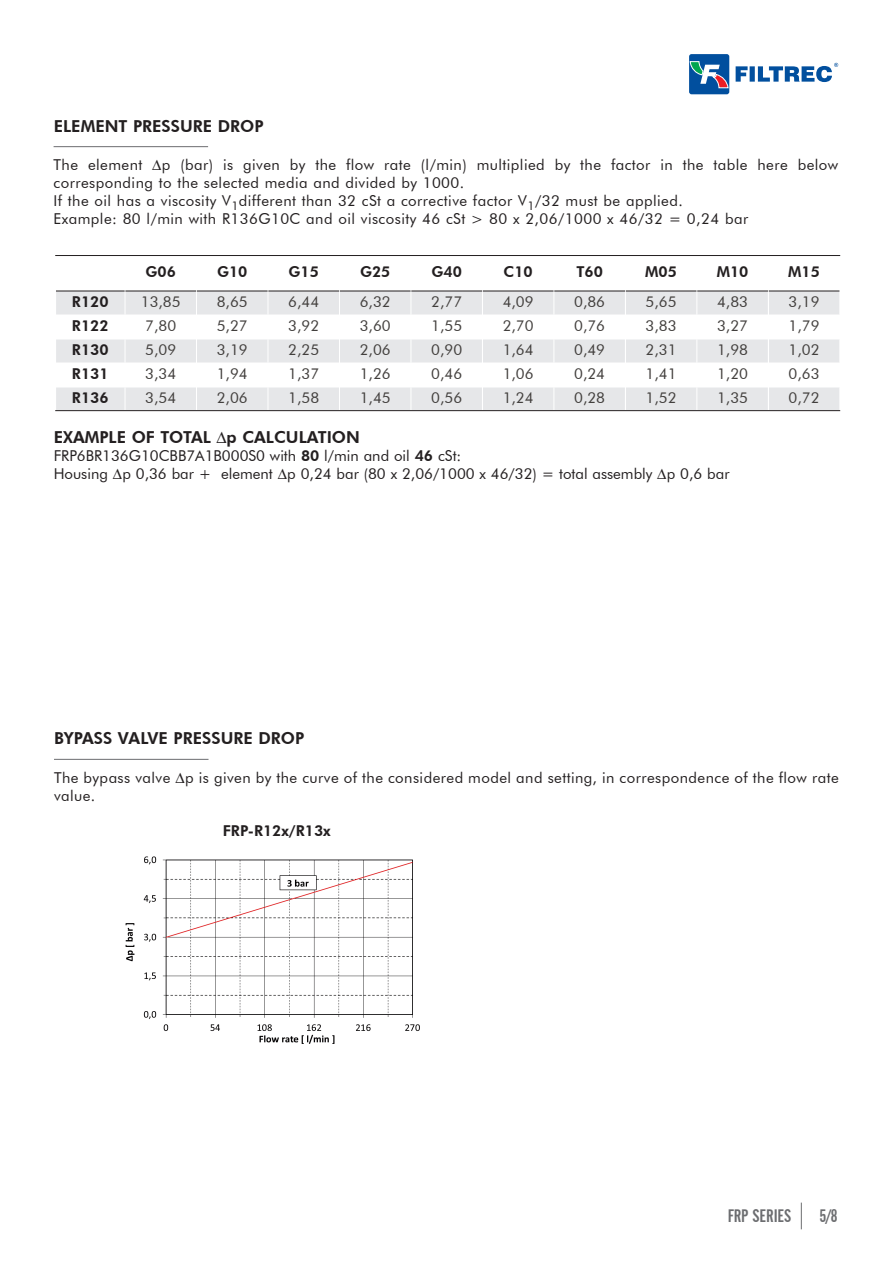
<style>
.page{position:relative;width:893px;height:1263px;background:#fff}
.page>*{position:absolute;margin:0;border:0;box-sizing:border-box;transform-origin:0 0}
.t1{font:18px "Alternate Gothic No 2 BT";color:#6c6d70}
.t2{font:800 16.5px "Futura BT";color:#231f20}
.t3{font:15px/18px "Futura BT";letter-spacing:.03em;color:#231f20}
.t4{font:15px "Futura BT";color:#423f3d}
.t5{font:15px/18px "Futura BT";color:#231f20}
.t6{font:800 15px "Futura BT";color:#231f20}
.s1{font-weight:800}
</style>
<div class="page">
<svg style="left:801px;top:1202px;width:1px;height:27px"></svg>
<hr style="left:54px;top:146px;width:154px;height:1px;background:#6c6d70">
<div style="left:56px;top:291px;width:69px;height:24px;background:#e6e7e9"></div>
<div style="left:125px;top:291px;width:71px;height:24px;background:#e6e7e9"></div>
<div style="left:197px;top:291px;width:71px;height:24px;background:#e6e7e9"></div>
<div style="left:268px;top:291px;width:71px;height:24px;background:#e6e7e9"></div>
<div style="left:340px;top:291px;width:71px;height:24px;background:#e6e7e9"></div>
<div style="left:411px;top:291px;width:71px;height:24px;background:#e6e7e9"></div>
<div style="left:483px;top:291px;width:70px;height:24px;background:#e6e7e9"></div>
<div style="left:554px;top:291px;width:71px;height:24px;background:#e6e7e9"></div>
<div style="left:626px;top:291px;width:70px;height:24px;background:#e6e7e9"></div>
<div style="left:697px;top:291px;width:71px;height:24px;background:#e6e7e9"></div>
<div style="left:769px;top:291px;width:70px;height:24px;background:#e6e7e9"></div>
<div style="left:56px;top:339px;width:69px;height:24px;background:#e6e7e9"></div>
<div style="left:125px;top:339px;width:71px;height:24px;background:#e6e7e9"></div>
<div style="left:197px;top:339px;width:71px;height:24px;background:#e6e7e9"></div>
<div style="left:268px;top:339px;width:71px;height:24px;background:#e6e7e9"></div>
<div style="left:340px;top:339px;width:71px;height:24px;background:#e6e7e9"></div>
<div style="left:411px;top:339px;width:71px;height:24px;background:#e6e7e9"></div>
<div style="left:483px;top:339px;width:70px;height:24px;background:#e6e7e9"></div>
<div style="left:554px;top:339px;width:71px;height:24px;background:#e6e7e9"></div>
<div style="left:626px;top:339px;width:70px;height:24px;background:#e6e7e9"></div>
<div style="left:697px;top:339px;width:71px;height:24px;background:#e6e7e9"></div>
<div style="left:769px;top:339px;width:70px;height:24px;background:#e6e7e9"></div>
<div style="left:56px;top:387px;width:69px;height:23px;background:#e6e7e9"></div>
<div style="left:125px;top:387px;width:71px;height:23px;background:#e6e7e9"></div>
<div style="left:197px;top:387px;width:71px;height:23px;background:#e6e7e9"></div>
<div style="left:268px;top:387px;width:71px;height:23px;background:#e6e7e9"></div>
<div style="left:340px;top:387px;width:71px;height:23px;background:#e6e7e9"></div>
<div style="left:411px;top:387px;width:71px;height:23px;background:#e6e7e9"></div>
<div style="left:483px;top:387px;width:70px;height:23px;background:#e6e7e9"></div>
<div style="left:554px;top:387px;width:71px;height:23px;background:#e6e7e9"></div>
<div style="left:626px;top:387px;width:70px;height:23px;background:#e6e7e9"></div>
<div style="left:697px;top:387px;width:71px;height:23px;background:#e6e7e9"></div>
<div style="left:769px;top:387px;width:70px;height:23px;background:#e6e7e9"></div>
<hr style="left:125px;top:256px;width:1px;height:154px;background:#fff">
<hr style="left:268px;top:256px;width:1px;height:154px;background:#fff">
<hr style="left:411px;top:256px;width:1px;height:154px;background:#fff">
<hr style="left:55px;top:255px;width:785px;height:1px;background:#231f20">
<hr style="left:56px;top:291px;width:69px;height:1px;background:#231f20">
<hr style="left:125px;top:291px;width:71px;height:1px;background:#231f20">
<hr style="left:197px;top:291px;width:71px;height:1px;background:#231f20">
<hr style="left:268px;top:291px;width:71px;height:1px;background:#231f20">
<hr style="left:340px;top:291px;width:71px;height:1px;background:#231f20">
<hr style="left:411px;top:291px;width:71px;height:1px;background:#231f20">
<hr style="left:483px;top:291px;width:70px;height:1px;background:#231f20">
<hr style="left:554px;top:291px;width:71px;height:1px;background:#231f20">
<hr style="left:626px;top:291px;width:70px;height:1px;background:#231f20">
<hr style="left:697px;top:291px;width:71px;height:1px;background:#231f20">
<hr style="left:769px;top:291px;width:70px;height:1px;background:#231f20">
<hr style="left:56px;top:339px;width:69px;height:1px;background:#fff">
<hr style="left:125px;top:339px;width:71px;height:1px;background:#fff">
<hr style="left:197px;top:339px;width:71px;height:1px;background:#fff">
<hr style="left:268px;top:339px;width:71px;height:1px;background:#fff">
<hr style="left:340px;top:339px;width:71px;height:1px;background:#fff">
<hr style="left:411px;top:339px;width:71px;height:1px;background:#fff">
<hr style="left:483px;top:339px;width:70px;height:1px;background:#fff">
<hr style="left:554px;top:339px;width:71px;height:1px;background:#fff">
<hr style="left:626px;top:339px;width:70px;height:1px;background:#fff">
<hr style="left:697px;top:339px;width:71px;height:1px;background:#fff">
<hr style="left:769px;top:339px;width:70px;height:1px;background:#fff">
<hr style="left:56px;top:387px;width:69px;height:1px;background:#fff">
<hr style="left:125px;top:387px;width:71px;height:1px;background:#fff">
<hr style="left:197px;top:387px;width:71px;height:1px;background:#fff">
<hr style="left:268px;top:387px;width:71px;height:1px;background:#fff">
<hr style="left:340px;top:387px;width:71px;height:1px;background:#fff">
<hr style="left:411px;top:387px;width:71px;height:1px;background:#fff">
<hr style="left:483px;top:387px;width:70px;height:1px;background:#fff">
<hr style="left:554px;top:387px;width:71px;height:1px;background:#fff">
<hr style="left:626px;top:387px;width:70px;height:1px;background:#fff">
<hr style="left:697px;top:387px;width:71px;height:1px;background:#fff">
<hr style="left:769px;top:387px;width:70px;height:1px;background:#fff">
<hr style="left:55px;top:410px;width:785px;height:1px;background:#231f20">
<hr style="left:54px;top:759px;width:154px;height:1px;background:#6c6d70">
<img style="left:125px;top:856px;width:295px;height:188px">
<svg style="left:689px;top:54px;width:40px;height:40px;background:#386ea4"></svg>
<svg style="left:736px;top:63px;width:102px;height:19px"></svg>
<p class="t2" style="left:54px;top:116px;width:211px">ELEMENT PRESSURE DROP</p>
<p class="t3" style="left:54px;top:156px;width:786px">The element ∆p (bar) is given by the flow rate (l/min) multiplied by the factor in the table here below corresponding to the selected media and divided by 1000.<br>If the oil has a viscosity V<sub>1</sub>different than 32 cSt a corrective factor V<sub>1</sub>/32 must be applied.<br>Example: 80 l/min with R136G10C and oil viscosity 46 cSt &gt; 80 x 2,06/1000 x 46/32 = 0,24 bar</p>
<p class="t6" style="left:146px;top:263px;width:32px">G06</p>
<p class="t6" style="left:217px;top:263px;width:32px">G10</p>
<p class="t6" style="left:288px;top:263px;width:32px">G15</p>
<p class="t6" style="left:360px;top:263px;width:32px">G25</p>
<p class="t6" style="left:431px;top:263px;width:32px">G40</p>
<p class="t6" style="left:504px;top:263px;width:31px">C10</p>
<p class="t6" style="left:576px;top:263px;width:28px">T60</p>
<p class="t6" style="left:645px;top:263px;width:33px">M05</p>
<p class="t6" style="left:717px;top:263px;width:33px">M10</p>
<p class="t6" style="left:788px;top:263px;width:33px">M15</p>
<p class="t6" style="left:72px;top:292px;width:38px">R120</p>
<p class="t4" style="left:141px;top:292px;width:41px">13,85</p>
<p class="t4" style="left:217px;top:292px;width:32px">8,65</p>
<p class="t4" style="left:288px;top:292px;width:32px">6,44</p>
<p class="t4" style="left:360px;top:292px;width:32px">6,32</p>
<p class="t4" style="left:431px;top:292px;width:32px">2,77</p>
<p class="t4" style="left:503px;top:292px;width:32px">4,09</p>
<p class="t4" style="left:574px;top:292px;width:32px">0,86</p>
<p class="t4" style="left:646px;top:292px;width:32px">5,65</p>
<p class="t4" style="left:717px;top:292px;width:32px">4,83</p>
<p class="t4" style="left:789px;top:292px;width:32px">3,19</p>
<p class="t6" style="left:72px;top:316px;width:38px">R122</p>
<p class="t4" style="left:145px;top:316px;width:32px">7,80</p>
<p class="t4" style="left:217px;top:316px;width:32px">5,27</p>
<p class="t4" style="left:288px;top:316px;width:32px">3,92</p>
<p class="t4" style="left:360px;top:316px;width:32px">3,60</p>
<p class="t4" style="left:431px;top:316px;width:32px">1,55</p>
<p class="t4" style="left:503px;top:316px;width:32px">2,70</p>
<p class="t4" style="left:574px;top:316px;width:32px">0,76</p>
<p class="t4" style="left:646px;top:316px;width:32px">3,83</p>
<p class="t4" style="left:717px;top:316px;width:32px">3,27</p>
<p class="t4" style="left:789px;top:316px;width:32px">1,79</p>
<p class="t6" style="left:72px;top:340px;width:38px">R130</p>
<p class="t4" style="left:145px;top:340px;width:32px">5,09</p>
<p class="t4" style="left:217px;top:340px;width:32px">3,19</p>
<p class="t4" style="left:288px;top:340px;width:32px">2,25</p>
<p class="t4" style="left:360px;top:340px;width:32px">2,06</p>
<p class="t4" style="left:431px;top:340px;width:32px">0,90</p>
<p class="t4" style="left:503px;top:340px;width:32px">1,64</p>
<p class="t4" style="left:574px;top:340px;width:32px">0,49</p>
<p class="t4" style="left:646px;top:340px;width:32px">2,31</p>
<p class="t4" style="left:717px;top:340px;width:32px">1,98</p>
<p class="t4" style="left:789px;top:340px;width:32px">1,02</p>
<p class="t6" style="left:72px;top:364px;width:38px">R131</p>
<p class="t4" style="left:145px;top:364px;width:32px">3,34</p>
<p class="t4" style="left:217px;top:364px;width:32px">1,94</p>
<p class="t4" style="left:288px;top:364px;width:32px">1,37</p>
<p class="t4" style="left:360px;top:364px;width:32px">1,26</p>
<p class="t4" style="left:431px;top:364px;width:32px">0,46</p>
<p class="t4" style="left:503px;top:364px;width:32px">1,06</p>
<p class="t4" style="left:574px;top:364px;width:32px">0,24</p>
<p class="t4" style="left:646px;top:364px;width:32px">1,41</p>
<p class="t4" style="left:717px;top:364px;width:32px">1,20</p>
<p class="t4" style="left:789px;top:364px;width:32px">0,63</p>
<p class="t6" style="left:72px;top:388px;width:38px">R136</p>
<p class="t4" style="left:145px;top:388px;width:32px">3,54</p>
<p class="t4" style="left:217px;top:388px;width:32px">2,06</p>
<p class="t4" style="left:288px;top:388px;width:32px">1,58</p>
<p class="t4" style="left:360px;top:388px;width:32px">1,45</p>
<p class="t4" style="left:431px;top:388px;width:32px">0,56</p>
<p class="t4" style="left:503px;top:388px;width:32px">1,24</p>
<p class="t4" style="left:574px;top:388px;width:32px">0,28</p>
<p class="t4" style="left:646px;top:388px;width:32px">1,52</p>
<p class="t4" style="left:717px;top:388px;width:32px">1,35</p>
<p class="t4" style="left:789px;top:388px;width:32px">0,72</p>
<p class="t2" style="left:54px;top:427px;width:308px">EXAMPLE OF TOTAL ∆p CALCULATION</p>
<p class="t5" style="left:54px;top:446px;width:677px">FRP6BR136G10CBB7A1B000S0 with <span class="s1">80</span> l/min and oil <span class="s1">46</span> cSt:<br>Housing ∆p 0,36 bar + element ∆p 0,24 bar (80 x 2,06/1000 x 46/32) = total assembly ∆p 0,6 bar</p>
<p class="t2" style="left:54px;top:728px;width:252px">BYPASS VALVE PRESSURE DROP</p>
<p class="t3" style="left:54px;top:768px;width:786px">The bypass valve ∆p is given by the curve of the considered model and setting, in correspondence of the flow rate value.</p>
<p class="t6" style="left:223px;top:822px;width:109px">FRP-R12x/R13x</p>
<p class="t1" style="left:728px;top:1206px;width:65px">FRP SERIES</p>
<p class="t1" style="left:819px;top:1206px;width:19px">5/8</p>
</div>
